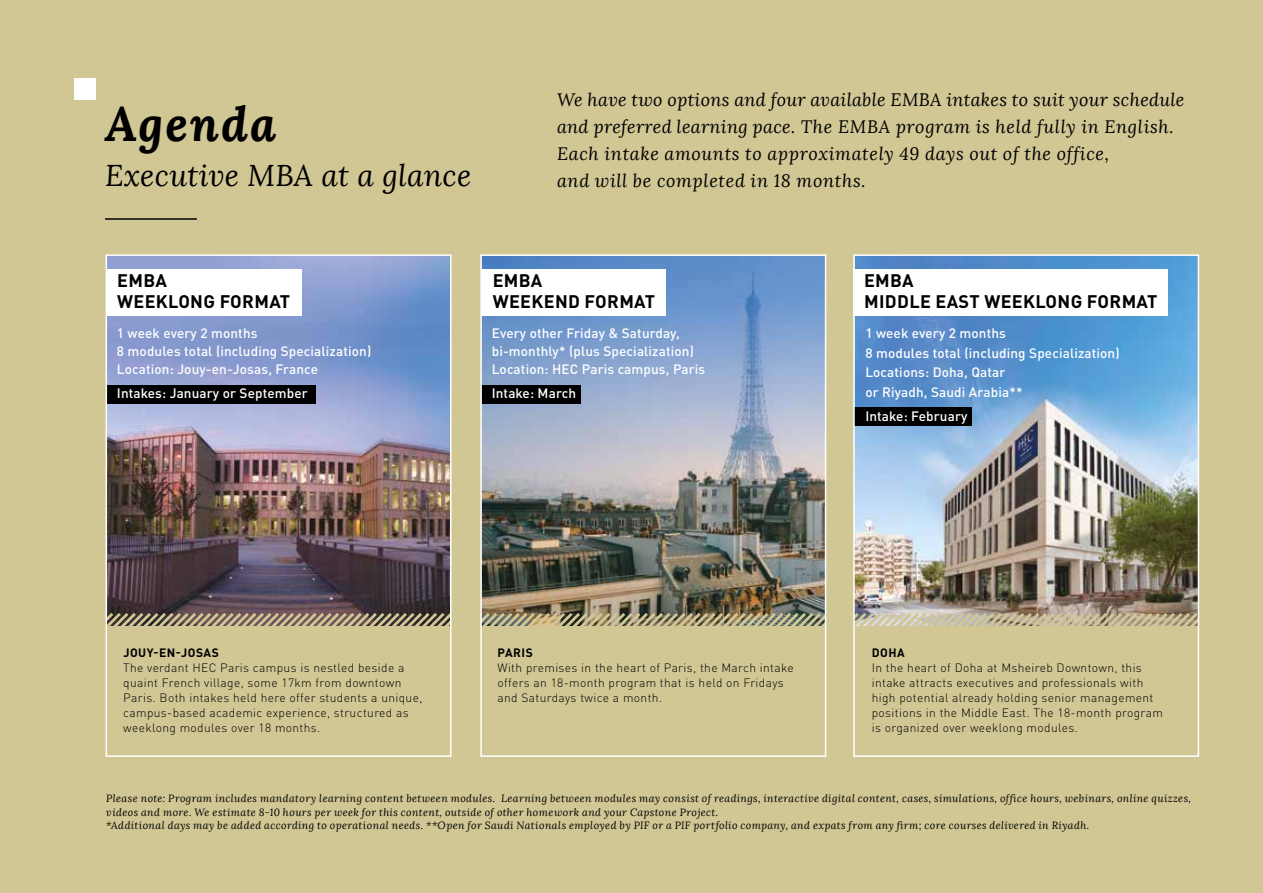
<style>
.page{position:relative;width:1263px;height:893px;background:#d1c795}
.page>*{position:absolute;margin:0;border:0;box-sizing:border-box;transform-origin:0 0}
.t1{font:italic 700 48px "Lora";letter-spacing:.04em;color:#000}
.t2{font:italic 30px "Lora";letter-spacing:.01em;color:#000}
.t3{font:italic 18px/27px "Lora";letter-spacing:.035em;color:#000}
.t4{font:700 18px/21.6px "DIN Pro";letter-spacing:.02em;color:#000}
.t5{font:500 13.5px/18px "DIN Pro";letter-spacing:.01em;color:#fff}
.t6{font:300 12px/15px "DIN Pro";letter-spacing:.03em;color:#000}
.t7{font:700 12px "DIN Pro";letter-spacing:.04em;color:#000}
.t8{font:italic 10.5px/13.5px "Lora";letter-spacing:.035em;color:#000}
</style>
<div class="page">
<img style="left:105px;top:254px;width:347px;height:503px">
<img style="left:480px;top:254px;width:347px;height:503px">
<img style="left:853px;top:254px;width:347px;height:503px">
<div style="left:853px;top:270px;width:315px;height:46px;background:#fff"></div>
<hr style="left:105px;top:218px;width:92px;height:2px;background:#000">
<div style="left:74px;top:78px;width:22px;height:21px;background:#fff"></div>
<h1 class="t1" style="left:105px;top:91px;width:173px">Agenda</h1>
<h2 class="t2" style="left:105px;top:157px;width:368px">Executive MBA at a glance</h2>
<p class="t3" style="left:557px;top:86px;width:629px">We have two options and four available EMBA intakes to suit your schedule and preferred learning pace. The EMBA program is held fully in English.<br>Each intake amounts to approximately 49 days out of the office,<br>and will be completed in 18 months.</p>
<h3 class="t4" style="left:117px;top:267px;width:175px">EMBA<br>WEEKLONG FORMAT</h3>
<h3 class="t4" style="left:493px;top:267px;width:164px">EMBA<br>WEEKEND FORMAT</h3>
<h3 class="t4" style="left:864px;top:267px;width:295px">EMBA<br>MIDDLE EAST WEEKLONG FORMAT</h3>
<p class="t5" style="left:117px;top:323px;width:256px">1 week every 2 months<br>8 modules total (including Specialization)<br>Location: Jouy-en-Josas, France</p>
<p class="t5" style="left:117px;top:383px;width:192px">Intakes: January or September</p>
<p class="t5" style="left:492px;top:323px;width:215px">Every other Friday &amp; Saturday, bi-monthly* (plus Specialization)<br>Location: HEC Paris campus, Paris</p>
<p class="t5" style="left:492px;top:383px;width:86px">Intake: March</p>
<p class="t5" style="left:865px;top:322px;width:256px;line-height:19.5px">1 week every 2 months<br>8 modules total (including Specialization)<br>Locations: Doha, Qatar<br>or Riyadh, Saudi Arabia**</p>
<p class="t5" style="left:865px;top:405px;width:104px">Intake: February</p>
<p class="t7" style="left:123px;top:643px;width:97px">JOUY-EN-JOSAS</p>
<p class="t6" style="left:123px;top:659px;width:301px">The verdant HEC Paris campus is nestled beside a quaint French village, some 17km from downtown Paris. Both intakes held here offer students a unique, campus-based academic experience, structured as weeklong modules over 18 months.</p>
<p class="t7" style="left:498px;top:643px;width:37px">PARIS</p>
<p class="t6" style="left:497px;top:659px;width:298px">With premises in the heart of Paris, the March intake offers an 18-month program that is held on Fridays and Saturdays twice a month.</p>
<p class="t7" style="left:872px;top:643px;width:34px">DOHA</p>
<p class="t6" style="left:872px;top:659px;width:293px">In the heart of Doha at Msheireb Downtown, this intake attracts executives and professionals with high potential already holding senior management positions in the Middle East. The 18-month program is organized over weeklong modules.</p>
<p class="t8" style="left:106px;top:792px;width:1086px">Please note: Program includes mandatory learning content between modules. Learning between modules may consist of readings, interactive digital content, cases, simulations, office hours, webinars, online quizzes, videos and more. We estimate 8-10 hours per week for this content, outside of other homework and your Capstone Project.<br>*Additional days may be added according to operational needs. **Open for Saudi Nationals employed by PIF or a PIF portfolio company, and expats from any firm; core courses delivered in Riyadh.</p>
</div>
